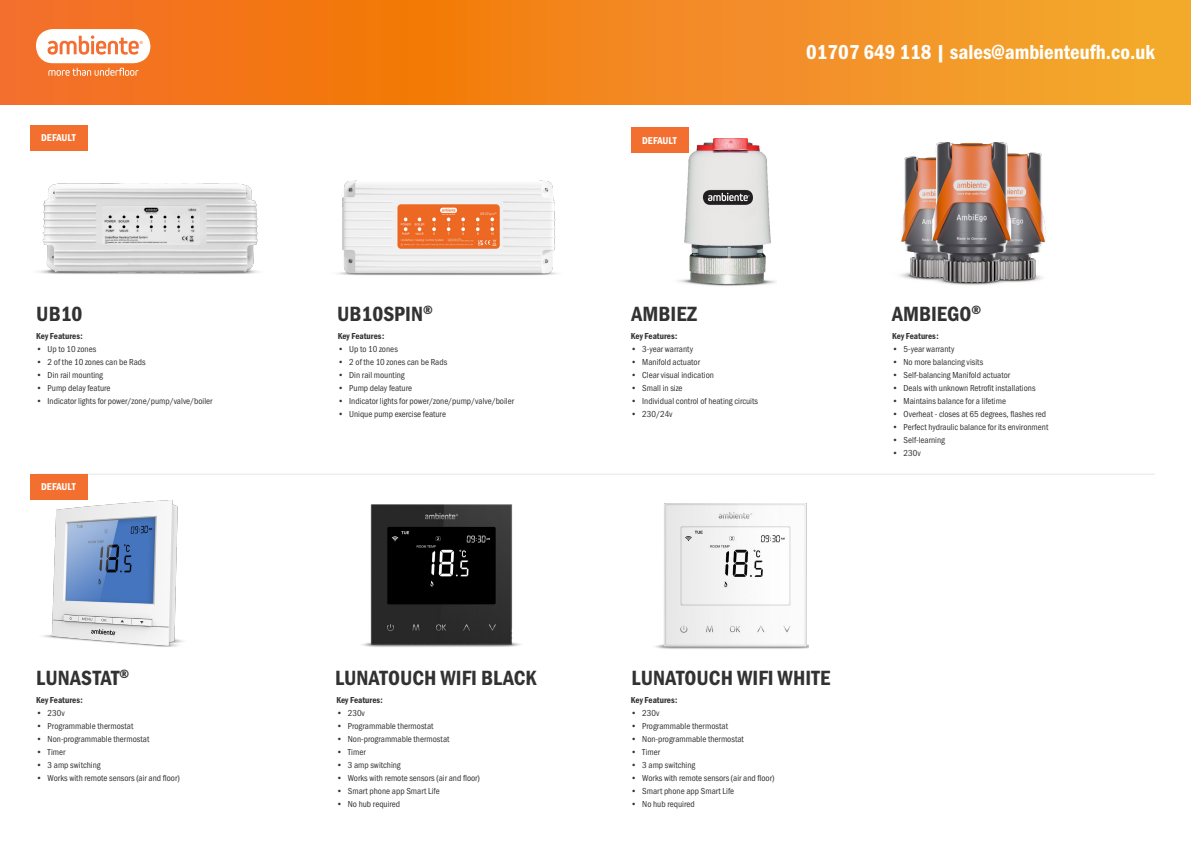
<style>
.page{position:relative;width:1191px;height:842px;background:#fff}
.page>*{position:absolute;margin:0;border:0;box-sizing:border-box;transform-origin:0 0}
.t1{font:21.3px "Franklin Gothic URW Con Dem";color:#333233}
.t2{font:20.9px "Franklin Gothic URW Con Dem";color:#fff}
.t3{font:12.4px "Franklin Gothic URW Con Dem";color:#333233}
.t4{font:10.3px "Franklin Gothic URW Con Dem";letter-spacing:-.005em;color:#fff}
.t5{font:9px "Franklin Gothic URW Cond";color:#333233}
.t6{font:9px "Franklin Gothic URW Con Dem";color:#333233}
</style>
<div class="page">
<svg style="left:0;top:0;width:1191px;height:105px;background:#f3881f"></svg>
<div style="left:36px;top:29px;width:114px;height:34px;background:#fff;border-radius:17px"></div>
<svg style="left:48px;top:35px;width:95px;height:20px"></svg>
<svg style="left:48px;top:68px;width:91px;height:8px"></svg>
<img style="left:337px;top:181px;width:220px;height:94px">
<img style="left:38px;top:183px;width:220px;height:91px">
<img style="left:678px;top:138px;width:98px;height:148px">
<img style="left:900px;top:142px;width:146px;height:143px">
<hr style="left:36px;top:474px;width:1119px;height:1px;background:#e6e7e9">
<img style="left:43px;top:500px;width:140px;height:147px">
<img style="left:362px;top:505px;width:159px;height:142px">
<img style="left:655px;top:504px;width:153px;height:145px">
<div style="left:30px;top:474px;width:57px;height:26px;background:#f36f2f"></div>
<div style="left:30px;top:125px;width:57px;height:26px;background:#f36f2f"></div>
<div style="left:631px;top:127px;width:57px;height:26px;background:#f36f2f"></div>
<p class="t4" style="left:41px;top:131px;width:36px">DEFAULT</p>
<p class="t4" style="left:642px;top:133px;width:36px">DEFAULT</p>
<p class="t2" style="left:806px;top:38px;width:350px">01707 649 118 | sales@ambienteufh.co.uk</p>
<p class="t1" style="left:36px;top:300px;width:48px">UB10</p>
<p class="t6" style="left:36px;top:330px;width:48px">Key Features:</p>
<p class="t5" style="left:36px;top:343px;width:61px">• Up to 10 zones</p>
<p class="t5" style="left:36px;top:356px;width:111px">• 2 of the 10 zones can be Rads</p>
<p class="t5" style="left:36px;top:369px;width:68px">• Din rail mounting</p>
<p class="t5" style="left:36px;top:382px;width:76px">• Pump delay feature</p>
<p class="t5" style="left:36px;top:395px;width:178px">• Indicator lights for power/zone/pump/valve/boiler</p>
<p class="t4" style="left:41px;top:480px;width:36px">DEFAULT</p>
<p class="t1" style="left:337px;top:300px;width:97px">UB10SPIN<sup>®</sup></p>
<p class="t6" style="left:338px;top:330px;width:48px">Key Features:</p>
<p class="t5" style="left:338px;top:343px;width:61px">• Up to 10 zones</p>
<p class="t5" style="left:338px;top:356px;width:111px">• 2 of the 10 zones can be Rads</p>
<p class="t5" style="left:338px;top:369px;width:68px">• Din rail mounting</p>
<p class="t5" style="left:338px;top:382px;width:76px">• Pump delay feature</p>
<p class="t5" style="left:338px;top:395px;width:178px">• Indicator lights for power/zone/pump/valve/boiler</p>
<p class="t5" style="left:338px;top:408px;width:110px">• Unique pump exercise feature</p>
<p class="t1" style="left:631px;top:300px;width:67px">AMBIEZ</p>
<p class="t6" style="left:631px;top:330px;width:48px">Key Features:</p>
<p class="t5" style="left:631px;top:343px;width:64px">• 3-year warranty</p>
<p class="t5" style="left:631px;top:356px;width:71px">• Manifold actuator</p>
<p class="t5" style="left:631px;top:369px;width:84px">• Clear visual indication</p>
<p class="t5" style="left:631px;top:382px;width:53px">• Small in size</p>
<p class="t5" style="left:631px;top:395px;width:129px">• Individual control of heating circuits</p>
<p class="t5" style="left:631px;top:408px;width:43px">• 230/24v</p>
<p class="t1" style="left:892px;top:300px;width:90px">AMBIEGO<sup>®</sup></p>
<p class="t6" style="left:892px;top:330px;width:48px">Key Features:</p>
<p class="t5" style="left:892px;top:343px;width:64px">• 5-year warranty</p>
<p class="t5" style="left:892px;top:356px;width:92px">• No more balancing visits</p>
<p class="t5" style="left:892px;top:369px;width:119px">• Self-balancing Manifold actuator</p>
<p class="t5" style="left:892px;top:382px;width:145px">• Deals with unknown Retrofit installations</p>
<p class="t5" style="left:892px;top:395px;width:115px">• Maintains balance for a lifetime</p>
<p class="t5" style="left:892px;top:408px;width:155px">• Overheat - closes at 65 degrees, flashes red</p>
<p class="t5" style="left:892px;top:421px;width:158px">• Perfect hydraulic balance for its environment</p>
<p class="t5" style="left:892px;top:434px;width:54px">• Self-learning</p>
<p class="t5" style="left:892px;top:447px;width:30px">• 230v</p>
<p class="t3" style="left:120px;top:665px;width:11px">®</p>
<p class="t1" style="left:36px;top:663px;width:85px">LUNASTAT</p>
<p class="t1" style="left:335px;top:663px;width:203px">LUNATOUCH WIFI BLACK</p>
<p class="t6" style="left:36px;top:694px;width:48px">Key Features:</p>
<p class="t5" style="left:36px;top:706px;width:30px">• 230v</p>
<p class="t5" style="left:36px;top:719px;width:99px">• Programmable thermostat</p>
<p class="t5" style="left:36px;top:732px;width:114px">• Non-programmable thermostat</p>
<p class="t5" style="left:36px;top:745px;width:31px">• Timer</p>
<p class="t5" style="left:36px;top:758px;width:66px">• 3 amp switching</p>
<p class="t5" style="left:36px;top:771px;width:145px">• Works with remote sensors (air and floor)</p>
<p class="t6" style="left:336px;top:694px;width:48px">Key Features:</p>
<p class="t5" style="left:336px;top:706px;width:30px">• 230v</p>
<p class="t5" style="left:336px;top:719px;width:99px">• Programmable thermostat</p>
<p class="t5" style="left:336px;top:732px;width:114px">• Non-programmable thermostat</p>
<p class="t5" style="left:336px;top:745px;width:31px">• Timer</p>
<p class="t5" style="left:336px;top:758px;width:66px">• 3 amp switching</p>
<p class="t5" style="left:336px;top:771px;width:145px">• Works with remote sensors (air and floor)</p>
<p class="t5" style="left:336px;top:784px;width:105px">• Smart phone app Smart Life</p>
<p class="t5" style="left:336px;top:797px;width:65px">• No hub required</p>
<p class="t1" style="left:631px;top:663px;width:200px">LUNATOUCH WIFI WHITE</p>
<p class="t6" style="left:631px;top:694px;width:48px">Key Features:</p>
<p class="t5" style="left:631px;top:706px;width:30px">• 230v</p>
<p class="t5" style="left:631px;top:719px;width:99px">• Programmable thermostat</p>
<p class="t5" style="left:631px;top:732px;width:114px">• Non-programmable thermostat</p>
<p class="t5" style="left:631px;top:745px;width:31px">• Timer</p>
<p class="t5" style="left:631px;top:758px;width:66px">• 3 amp switching</p>
<p class="t5" style="left:631px;top:771px;width:145px">• Works with remote sensors (air and floor)</p>
<p class="t5" style="left:631px;top:784px;width:105px">• Smart phone app Smart Life</p>
<p class="t5" style="left:631px;top:797px;width:65px">• No hub required</p>
</div>
